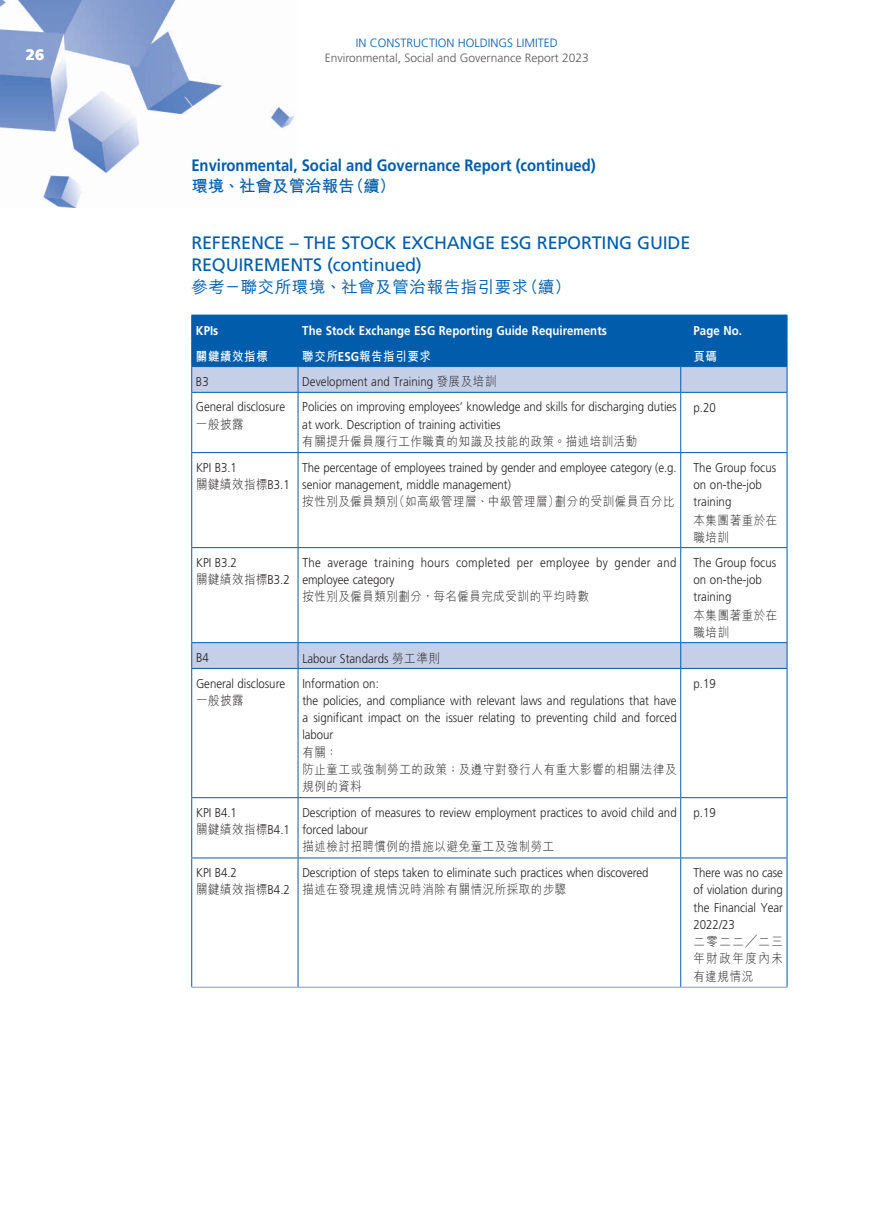
<style>
.page{position:relative;width:893px;height:1212px;background:#fff}
.page>*{position:absolute;margin:0;border:0;box-sizing:border-box;transform-origin:0 0}
.t1{font:18px/22.5px "Frutiger LT Std";letter-spacing:-.01em;color:#015dab}
.t2{font:700 16.5px "Frutiger LT Std";color:#015dab;scale:.9 1}
.t3{font:500 16.5px "M Hei HK";letter-spacing:.035em;color:#015dab}
.t4{font:700 16.5px "M Hei HK";color:#015dab}
.t5{font:900 15px "Frutiger LT Std";color:#fff}
.t6{font:300 12.75px/17.2px "Frutiger LT Std";color:#231f20;scale:.9 1}
.t7{font:300 12.75px/17.2px "M Hei HK";letter-spacing:.05em;color:#231f20;scale:.9 1}
.t8{font:300 12.75px/17.2px "Frutiger LT Std";letter-spacing:.025em;color:#231f20;scale:.9 1}
.t9{font:700 12.75px "Frutiger LT Std";letter-spacing:.005em;color:#fff;scale:.9 1}
.t10{font:700 12.75px "M Hei HK";letter-spacing:.055em;color:#fff;scale:.9 1}
.t11{font:300 12px "Frutiger LT Std";color:#57585a}
.t12{font:300 12px "Frutiger LT Std";color:#015dab}
.s1{font-family:"Frutiger LT Std"}
.s2{font-family:"M Hei HK"}
</style>
<div class="page">
<img style="left:0;top:0;width:296px;height:207px">
<svg style="left:192px;top:393px;width:595px;height:275px"></svg>
<hr style="left:191px;top:392px;width:107px;height:1px;background:#015dab">
<hr style="left:191px;top:393px;width:1px;height:59px;background:#015dab">
<hr style="left:298px;top:392px;width:383px;height:1px;background:#015dab">
<hr style="left:298px;top:393px;width:1px;height:59px;background:#015dab">
<hr style="left:681px;top:392px;width:106px;height:1px;background:#015dab">
<hr style="left:680px;top:393px;width:1px;height:59px;background:#015dab">
<hr style="left:787px;top:393px;width:1px;height:59px;background:#015dab">
<hr style="left:191px;top:452px;width:107px;height:1px;background:#015dab">
<hr style="left:191px;top:453px;width:1px;height:94px;background:#015dab">
<hr style="left:298px;top:452px;width:383px;height:1px;background:#015dab">
<hr style="left:298px;top:453px;width:1px;height:94px;background:#015dab">
<hr style="left:681px;top:452px;width:106px;height:1px;background:#015dab">
<hr style="left:680px;top:453px;width:1px;height:94px;background:#015dab">
<hr style="left:787px;top:453px;width:1px;height:94px;background:#015dab">
<hr style="left:191px;top:547px;width:107px;height:1px;background:#015dab">
<hr style="left:191px;top:548px;width:1px;height:94px;background:#015dab">
<hr style="left:298px;top:547px;width:383px;height:1px;background:#015dab">
<hr style="left:298px;top:548px;width:1px;height:94px;background:#015dab">
<hr style="left:681px;top:547px;width:106px;height:1px;background:#015dab">
<hr style="left:680px;top:548px;width:1px;height:94px;background:#015dab">
<hr style="left:787px;top:548px;width:1px;height:94px;background:#015dab">
<svg style="left:298px;top:643px;width:1px;height:25px"></svg>
<svg style="left:680px;top:643px;width:1px;height:25px"></svg>
<hr style="left:191px;top:669px;width:1px;height:128px;background:#015dab">
<hr style="left:298px;top:669px;width:1px;height:128px;background:#015dab">
<hr style="left:680px;top:669px;width:1px;height:128px;background:#015dab">
<hr style="left:787px;top:669px;width:1px;height:128px;background:#015dab">
<hr style="left:191px;top:797px;width:107px;height:1px;background:#015dab">
<hr style="left:191px;top:798px;width:1px;height:59px;background:#015dab">
<hr style="left:298px;top:797px;width:383px;height:1px;background:#015dab">
<hr style="left:298px;top:798px;width:1px;height:59px;background:#015dab">
<hr style="left:681px;top:797px;width:106px;height:1px;background:#015dab">
<hr style="left:680px;top:798px;width:1px;height:59px;background:#015dab">
<hr style="left:787px;top:798px;width:1px;height:59px;background:#015dab">
<hr style="left:191px;top:857px;width:107px;height:1px;background:#015dab">
<hr style="left:191px;top:858px;width:1px;height:129px;background:#015dab">
<hr style="left:298px;top:857px;width:383px;height:1px;background:#015dab">
<hr style="left:298px;top:858px;width:1px;height:129px;background:#015dab">
<hr style="left:681px;top:857px;width:106px;height:1px;background:#015dab">
<hr style="left:680px;top:858px;width:1px;height:129px;background:#015dab">
<hr style="left:787px;top:858px;width:1px;height:129px;background:#015dab">
<hr style="left:191px;top:987px;width:107px;height:1px;background:#7f99cd">
<hr style="left:298px;top:987px;width:383px;height:1px;background:#7f99cd">
<hr style="left:681px;top:987px;width:106px;height:1px;background:#7f99cd">
<svg style="left:191px;top:315px;width:597px;height:77px;background:#4082be"></svg>
<hr style="left:191px;top:366px;width:107px;height:1px;background:#015dab">
<hr style="left:298px;top:366px;width:383px;height:1px;background:#015dab">
<hr style="left:681px;top:366px;width:106px;height:1px;background:#015dab">
<hr style="left:191px;top:642px;width:107px;height:1px;background:#015dab">
<svg style="left:191px;top:643px;width:1px;height:25px"></svg>
<hr style="left:298px;top:642px;width:383px;height:1px;background:#015dab">
<hr style="left:681px;top:642px;width:106px;height:1px;background:#015dab">
<svg style="left:787px;top:643px;width:1px;height:25px"></svg>
<hr style="left:191px;top:668px;width:107px;height:1px;background:#015dab">
<hr style="left:298px;top:668px;width:383px;height:1px;background:#015dab">
<hr style="left:681px;top:668px;width:106px;height:1px;background:#015dab">
<p class="t5" style="left:26px;top:46px;width:20px">26</p>
<p class="t12" style="left:356px;top:36px;width:204px">IN CONSTRUCTION HOLDINGS LIMITED</p>
<p class="t11" style="left:325px;top:51px;width:266px">Environmental, Social and Governance Report 2023</p>
<p class="t2" style="left:191px;top:156px;width:451px">Environmental, Social and Governance Report (continued)</p>
<p class="t4" style="left:191px;top:174px;width:206px">環境、社會及管治報告（續）</p>
<h1 class="t1" style="left:191px;top:231px;width:501px">REFERENCE – THE STOCK EXCHANGE ESG REPORTING GUIDE<br>REQUIREMENTS (continued)</h1>
<p class="t3" style="left:191px;top:275px;width:381px">參考－聯交所環境、社會及管治報告指引要求（續）</p>
<p class="t9" style="left:196px;top:323px;width:26px">KPIs</p>
<p class="t9" style="left:302px;top:323px;width:340px">The Stock Exchange ESG Reporting Guide Requirements</p>
<p class="t9" style="left:693px;top:323px;width:55px">Page No.</p>
<p class="t10" style="left:196px;top:347px;width:81px">關鍵績效指標</p>
<p class="t10" style="left:302px;top:347px;width:145px">聯交所<span class="s1">ESG</span>報告指引要求</p>
<p class="t10" style="left:693px;top:347px;width:28px">頁碼</p>
<p class="t6" style="left:196px;top:373px;width:16px">B3</p>
<p class="t6" style="left:302px;top:374px;width:217px">Development and Training <span class="s2">發展及培訓</span></p>
<p class="t6" style="left:196px;top:399px;width:101px">General disclosure</p>
<p class="t7" style="left:196px;top:415px;width:54px">一般披露</p>
<p class="t6" style="left:302px;top:399px;width:417px">Policies on improving employees’ knowledge and skills for discharging duties at work. Description of training activities</p>
<p class="t7" style="left:302px;top:432px;width:374px">有關提升僱員履行工作職責的知識及技能的政策。描述培訓活動</p>
<p class="t6" style="left:693px;top:399px;width:26px">p.20</p>
<p class="t6" style="left:196px;top:459px;width:47px">KPI B3.1</p>
<p class="t7" style="left:196px;top:475px;width:106px">關鍵績效指標<span class="s1">B3.1</span></p>
<p class="t6" style="left:302px;top:459px;width:417px">The percentage of employees trained by gender and employee category (e.g. senior management, middle management)</p>
<p class="t7" style="left:302px;top:492px;width:415px">按性別及僱員類別（如高級管理層、中級管理層）劃分的受訓僱員百分比</p>
<p class="t6" style="left:693px;top:459px;width:93px">The Group focus on on-the-job training</p>
<p class="t7" style="left:693px;top:511px;width:95px">本集團著重於在職培訓</p>
<p class="t6" style="left:196px;top:554px;width:47px">KPI B3.2</p>
<p class="t7" style="left:196px;top:570px;width:106px">關鍵績效指標<span class="s1">B3.2</span></p>
<p class="t8" style="left:302px;top:554px;width:417px">The average training hours completed per employee by gender and employee category</p>
<p class="t7" style="left:302px;top:587px;width:320px">按性別及僱員類別劃分，每名僱員完成受訓的平均時數</p>
<p class="t6" style="left:693px;top:554px;width:93px">The Group focus on on-the-job training</p>
<p class="t7" style="left:693px;top:606px;width:95px">本集團著重於在職培訓</p>
<p class="t6" style="left:196px;top:649px;width:16px">B4</p>
<p class="t6" style="left:302px;top:650px;width:154px">Labour Standards <span class="s2">勞工準則</span></p>
<p class="t6" style="left:196px;top:675px;width:101px">General disclosure</p>
<p class="t7" style="left:196px;top:691px;width:54px">一般披露</p>
<p class="t6" style="left:302px;top:675px;width:417px">Information on:<br>the policies, and compliance with relevant laws and regulations that have a significant impact on the issuer relating to preventing child and forced labour</p>
<p class="t7" style="left:302px;top:743px;width:417px">有關：<br>防止童工或強制勞工的政策；及遵守對發行人有重大影響的相關法律及規例的資料</p>
<p class="t6" style="left:693px;top:675px;width:26px">p.19</p>
<p class="t6" style="left:196px;top:804px;width:47px">KPI B4.1</p>
<p class="t7" style="left:196px;top:820px;width:106px">關鍵績效指標<span class="s1">B4.1</span></p>
<p class="t6" style="left:302px;top:804px;width:417px">Description of measures to review employment practices to avoid child and forced labour</p>
<p class="t7" style="left:302px;top:837px;width:281px">描述檢討招聘慣例的措施以避免童工及強制勞工</p>
<p class="t6" style="left:694px;top:804px;width:26px">p.19</p>
<p class="t6" style="left:196px;top:864px;width:47px">KPI B4.2</p>
<p class="t7" style="left:196px;top:880px;width:106px">關鍵績效指標<span class="s1">B4.2</span></p>
<p class="t6" style="left:302px;top:864px;width:386px">Description of steps taken to eliminate such practices when discovered</p>
<p class="t7" style="left:302px;top:880px;width:295px">描述在發現違規情況時消除有關情況所採取的步驟</p>
<p class="t6" style="left:694px;top:864px;width:101px;text-align:justify">There was no case of violation during the Financial Year 2022/23</p>
<p class="t7" style="left:694px;top:932px;width:101px;text-align:justify">二零二二╱二三年財政年度內未有違規情況</p>
</div>
